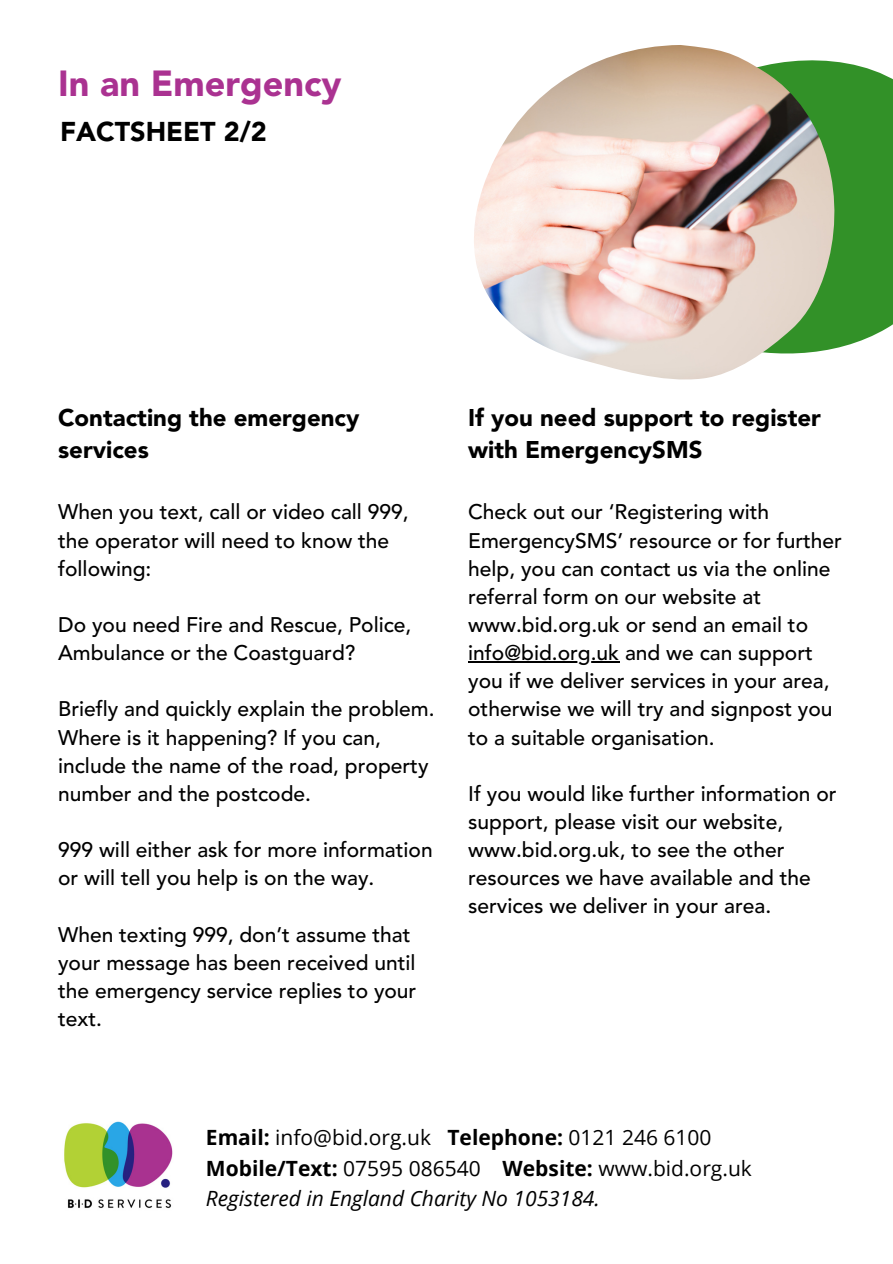
<style>
.page{position:relative;width:893px;height:1264px;background:#fff}
.page>*{position:absolute;margin:0;border:0;box-sizing:border-box;transform-origin:0 0}
.t1{font:900 36px "Avenir LT Std";color:#aa3291}
.t2{font:900 27px "Avenir LT Std";color:#000}
.t3{font:900 24px/31.5px "Avenir LT Std";color:#000}
.t4{font:500 21px/28.2px "Avenir LT Std";color:#000}
.t5{font:21px "Open Sans";color:#000}
.t6{font:italic 21px "Open Sans";color:#000}
.s1{font-weight:700}
</style>
<div class="page">
<img style="left:64px;top:1121px;width:109px;height:87px">
<div style="left:839px;top:62px;width:53px;height:286px;background:#329128"></div>
<hr style="left:468px;top:661px;width:151px;height:1px;background:#000">
<img style="left:474px;top:45px;width:365px;height:334px">
<p class="t1" style="left:58px;top:69px;width:285px">In an Emergency</p>
<h2 class="t2" style="left:60px;top:120px;width:208px">FACTSHEET 2/2</h2>
<h4 class="t3" style="left:58px;top:404px;width:303px">Contacting the emergency services</h4>
<p class="t4" style="left:58px;top:500px;width:352px">When you text, call or video call 999, the operator will need to know the following:</p>
<p class="t4" style="left:58px;top:612px;width:355px">Do you need Fire and Rescue, Police,<br>Ambulance or the Coastguard?</p>
<p class="t4" style="left:58px;top:697px;width:378px">Briefly and quickly explain the problem.<br>Where is it happening? If you can, include the name of the road, property number and the postcode.</p>
<p class="t4" style="left:58px;top:837px;width:376px">999 will either ask for more information or will tell you help is on the way.</p>
<p class="t4" style="left:58px;top:922px;width:360px">When texting 999, don’t assume that your message has been received until the emergency service replies to your text.</p>
<h4 class="t3" style="left:468px;top:404px;width:354px">If you need support to register with EmergencySMS</h4>
<h4 class="t4" style="left:468px;top:500px;width:375px">Check out our ‘Registering with EmergencySMS’ resource or for further help, you can contact us via the online referral form on our website at www.bid.org.uk or send an email to</h4>
<h4 class="t4" style="left:468px;top:640px;width:366px">info@bid.org.uk and we can support you if we deliver services in your area, otherwise we will try and signpost you to a suitable organisation.</h4>
<h4 class="t4" style="left:468px;top:781px;width:370px">If you would like further information or support, please visit our website, www.bid.org.uk, to see the other resources we have available and the services we deliver in your area.</h4>
<h3 class="t5" style="left:206px;top:1122px;width:507px"><span class="s1">Email:</span> info@bid.org.uk <span class="s1">Telephone:</span> 0121 246 6100</h3>
<h4 class="t5" style="left:206px;top:1153px;width:547px"><span class="s1">Mobile/Text:</span> 07595 086540 <span class="s1">Website:</span> www.bid.org.uk</h4>
<h4 class="t6" style="left:206px;top:1183px;width:395px">Registered in England Charity No 1053184.</h4>
</div>
